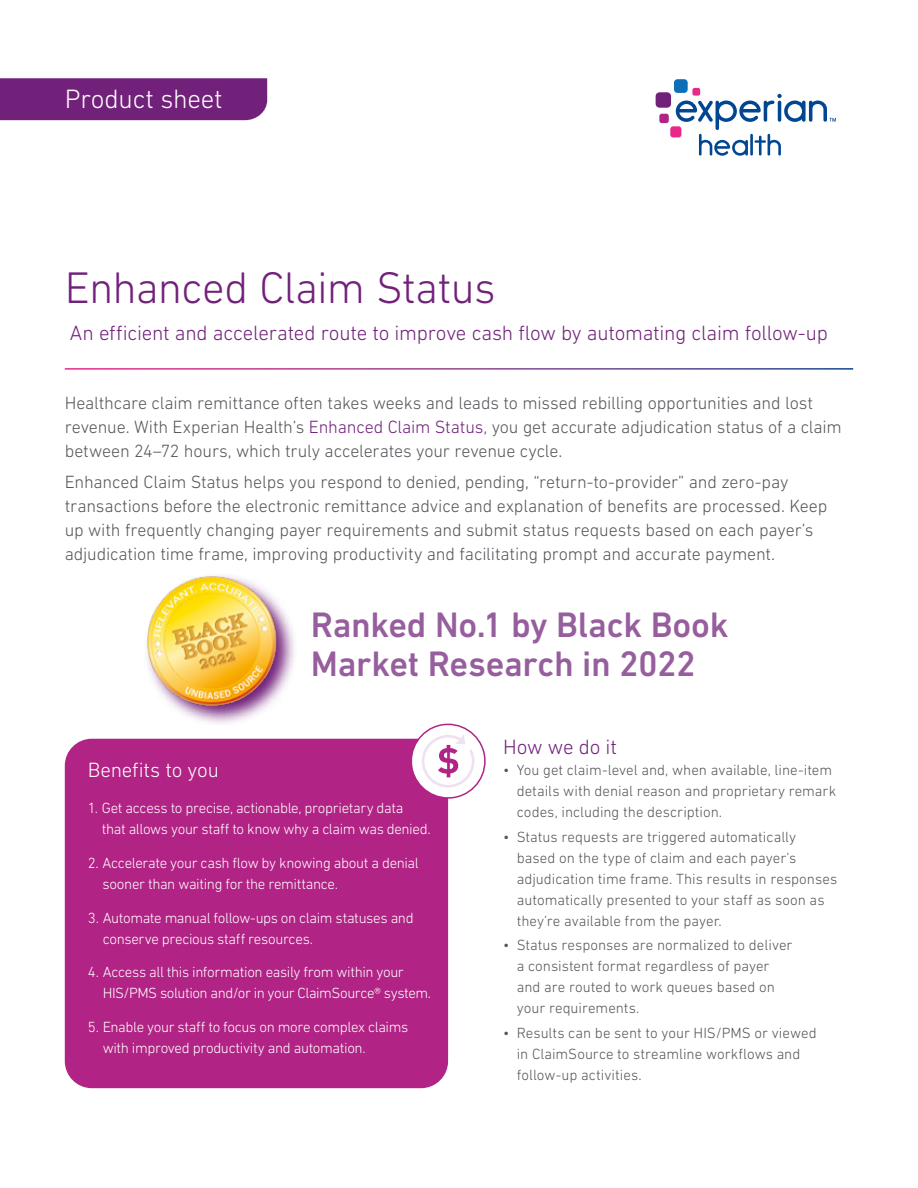
<style>
.page{position:relative;width:918px;height:1188px;background:#fff}
.page>*{position:absolute;margin:0;border:0;box-sizing:border-box;transform-origin:0 0}
.t1{font:300 45px "DIN Next LT Pro";letter-spacing:-.015em;color:#72217b}
.t2{font:500 36px/39px "DIN Next LT Pro";letter-spacing:-.01em;color:#975e9e}
.t3{font:300 27px "DIN Next LT Pro";letter-spacing:-.01em;color:#fff}
.t4{font:300 21px "DIN Next LT Pro";letter-spacing:-.01em;color:#72217b}
.t5{font:300 21px "DIN Next LT Pro";letter-spacing:-.005em;color:#fff}
.t6{font:300 18px/24px "DIN Next LT Pro";letter-spacing:-.01em;color:#54565a}
.t7{font:300 15px/21px "DIN Next LT Pro";color:#54565a}
.t8{font:300 15px/21px "DIN Next LT Pro";letter-spacing:-.025em;color:#fff}
.s1{color:#72217b}
</style>
<div class="page">
<div style="left:0;top:78px;width:267px;height:42px;background:#72217b"></div>
<div style="left:674px;top:79px;width:14px;height:14px;background:#0e6eb6;border-radius:4px"></div>
<div style="left:656px;top:92px;width:15px;height:16px;background:#72217b;border-radius:4px"></div>
<div style="left:659px;top:114px;width:10px;height:9px;background:#b12384;border-radius:2px"></div>
<div style="left:670px;top:126px;width:11px;height:11px;background:#e82987;border-radius:3px"></div>
<div style="left:692px;top:88px;width:8px;height:8px;background:#e82987;border-radius:2px"></div>
<svg style="left:676px;top:94px;width:160px;height:62px"></svg>
<div style="left:65px;top:739px;width:383px;height:349px;background:#b12384;border-radius:27px"></div>
<svg style="left:146px;top:608px;width:149px;height:116px"></svg>
<img style="left:147px;top:575px;width:134px;height:135px">
<svg style="left:408px;top:723px;width:78px;height:78px"></svg>
<h3 class="t3" style="left:65px;top:83px;width:159px">Product sheet</h3>
<h1 class="t1" style="left:65px;top:262px;width:432px">Enhanced Claim Status</h1>
<p class="t4" style="left:70px;top:321px;width:759px">An efficient and accelerated route to improve cash flow by automating claim follow-up</p>
<p class="t6" style="left:65px;top:391px;width:779px">Healthcare claim remittance often takes weeks and leads to missed rebilling opportunities and lost revenue. With Experian Health’s <span class="s1">Enhanced Claim Status</span>, you get accurate adjudication status of a claim between 24–72 hours, which truly accelerates your revenue cycle.</p>
<p class="t6" style="left:65px;top:469px;width:764px">Enhanced Claim Status helps you respond to denied, pending, “return-to-provider” and zero-pay transactions before the electronic remittance advice and explanation of benefits are processed. Keep up with frequently changing payer requirements and submit status requests based on each payer’s adjudication time frame, improving productivity and facilitating prompt and accurate payment.</p>
<h2 class="t2" style="left:311px;top:605px;width:419px">Ranked No.1 by Black Book<br>Market Research in 2022</h2>
<p class="t5" style="left:88px;top:758px;width:133px">Benefits to you</p>
<p class="t8" style="left:102px;top:797px;width:330px;text-indent:-14px">1. Get access to precise, actionable, proprietary data that allows your staff to know why a claim was denied.</p>
<p class="t8" style="left:103px;top:852px;width:318px;text-indent:-15px">2. Accelerate your cash flow by knowing about a denial sooner than waiting for the remittance.</p>
<p class="t8" style="left:103px;top:907px;width:313px;text-indent:-15px">3. Automate manual follow-ups on claim statuses and conserve precious staff resources.</p>
<p class="t8" style="left:103px;top:962px;width:330px;text-indent:-15px">4. Access all this information easily from within your<br>HIS/PMS solution and/or in your ClaimSource® system.</p>
<p class="t8" style="left:103px;top:1016px;width:307px;text-indent:-15px">5. Enable your staff to focus on more complex claims with improved productivity and automation.</p>
<p class="t4" style="left:503px;top:735px;width:115px">How we do it</p>
<p class="t7" style="left:517px;top:760px;width:321px;text-indent:-14px">• You get claim-level and, when available, line-item details with denial reason and proprietary remark codes, including the description.</p>
<p class="t7" style="left:517px;top:826px;width:322px;text-indent:-14px">• Status requests are triggered automatically based on the type of claim and each payer’s adjudication time frame. This results in responses automatically presented to your staff as soon as they’re available from the payer.</p>
<p class="t7" style="left:517px;top:935px;width:277px;text-indent:-14px">• Status responses are normalized to deliver a consistent format regardless of payer and are routed to work queues based on your requirements.</p>
<p class="t7" style="left:517px;top:1022px;width:301px;text-indent:-14px">• Results can be sent to your HIS/PMS or viewed in ClaimSource to streamline workflows and follow-up activities.</p>
</div>
